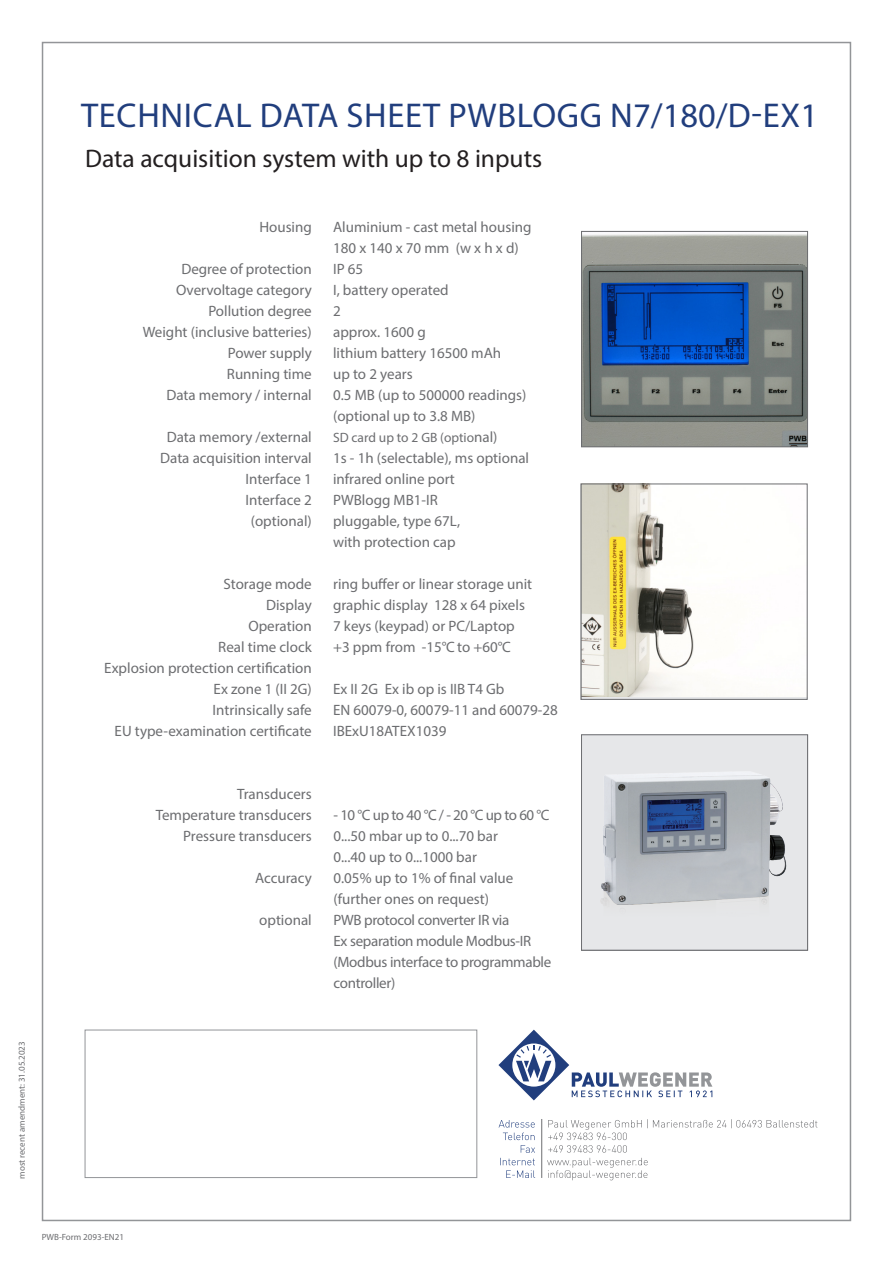
<style>
.page{position:relative;width:893px;height:1263px;background:#fff}
.page>*{position:absolute;margin:0;border:0;box-sizing:border-box;transform-origin:0 0}
.Headline_Rueckseite{font:34.5px "Myriad Pro";letter-spacing:.02em;color:#213e7d}
.t1{font:25.5px "Myriad Pro";color:#231f20}
.t2{font:15px "Myriad Pro";color:#6c6d70}
.t3{font:15px "Myriad Pro";letter-spacing:-.02em;color:#6c6d70}
.t4{font:15px "Myriad Pro";letter-spacing:-.03em;color:#6c6d70}
.t5{font:13.5px "Myriad Pro";color:#6c6d70}
.t6{font:9px "Myriad Pro";color:#6c6d70}
.s1{font-size:15px}
</style>
<div class="page">
<div style="left:85px;top:1030px;width:392px;height:148px;border:1px solid #939598"></div>
<svg style="left:499px;top:1120px;width:36px;height:58px"></svg>
<hr style="left:541px;top:1119px;width:1px;height:59px;background:#6c6d70">
<svg style="left:498px;top:1030px;width:214px;height:70px"></svg>
<img style="left:583px;top:234px;width:223px;height:211px">
<div style="left:581px;top:231px;width:227px;height:216px;border:1px solid #6c6d70"></div>
<svg style="left:547px;top:1119px;width:270px;height:61px"></svg>
<img style="left:583px;top:486px;width:111px;height:211px">
<div style="left:581px;top:484px;width:226px;height:216px;border:1px solid #6c6d70"></div>
<img style="left:583px;top:736px;width:223px;height:212px">
<div style="left:581px;top:734px;width:227px;height:216px;border:1px solid #6c6d70"></div>
<p class="t6" style="left:16px;top:1179px;width:139px;rotate:-90deg">most recent amendment: 31.05.2023</p>
<p class="Headline_Rueckseite" style="left:81px;top:94px;width:739px">TECHNICAL DATA SHEET PWBLOGG N7/180/D-EX1</p>
<p class="t1" style="left:85px;top:142px;width:459px">Data acquisition system with up to 8 inputs</p>
<p class="t2" style="left:259px;top:217px;width:54px">Housing</p>
<p class="t2" style="left:181px;top:259px;width:132px">Degree of protection</p>
<p class="t2" style="left:176px;top:280px;width:137px">Overvoltage category</p>
<p class="t2" style="left:208px;top:301px;width:105px">Pollution degree</p>
<p class="t2" style="left:143px;top:322px;width:171px">Weight (inclusive batteries)</p>
<p class="t2" style="left:228px;top:343px;width:86px">Power supply</p>
<p class="t2" style="left:227px;top:364px;width:86px">Running time</p>
<p class="t2" style="left:166px;top:385px;width:147px">Data memory / internal</p>
<p class="t2" style="left:167px;top:427px;width:147px">Data memory /external</p>
<p class="t2" style="left:160px;top:448px;width:153px">Data acquisition interval</p>
<p class="t2" style="left:245px;top:469px;width:68px">Interface 1</p>
<p class="t2" style="left:245px;top:490px;width:68px">Interface 2</p>
<p class="t2" style="left:251px;top:511px;width:63px">(optional)</p>
<p class="t2" style="left:223px;top:574px;width:90px">Storage mode</p>
<p class="t2" style="left:266px;top:595px;width:47px">Display</p>
<p class="t2" style="left:248px;top:616px;width:65px">Operation</p>
<p class="t2" style="left:218px;top:637px;width:95px">Real time clock</p>
<p class="t2" style="left:104px;top:658px;width:209px">Explosion protection certification</p>
<p class="t2" style="left:214px;top:679px;width:100px">Ex zone 1 (II 2G)</p>
<p class="t2" style="left:212px;top:700px;width:101px">Intrinsically safe</p>
<p class="t2" style="left:115px;top:721px;width:199px">EU type-examination certificate</p>
<p class="t2" style="left:237px;top:784px;width:76px">Transducers</p>
<p class="t2" style="left:156px;top:805px;width:158px">Temperature transducers</p>
<p class="t2" style="left:183px;top:826px;width:130px">Pressure transducers</p>
<p class="t2" style="left:255px;top:868px;width:58px">Accuracy</p>
<p class="t2" style="left:259px;top:910px;width:54px">optional</p>
<p class="t2" style="left:333px;top:217px;width:200px">Aluminium - cast metal housing</p>
<p class="t2" style="left:333px;top:238px;width:187px">180 x 140 x 70 mm (w x h x d)</p>
<p class="t2" style="left:333px;top:259px;width:32px">IP 65</p>
<p class="t2" style="left:333px;top:280px;width:117px">I, battery operated</p>
<p class="t2" style="left:333px;top:301px;width:9px">2</p>
<p class="t2" style="left:333px;top:322px;width:94px">approx. 1600 g</p>
<p class="t2" style="left:333px;top:343px;width:170px">lithium battery 16500 mAh</p>
<p class="t2" style="left:333px;top:364px;width:81px">up to 2 years</p>
<p class="t2" style="left:333px;top:385px;width:195px">0.5 MB (up to 500000 readings)</p>
<p class="t2" style="left:333px;top:406px;width:144px">(optional up to 3.8 MB)</p>
<p class="t5" style="left:333px;top:429px;width:166px">SD card up to 2 GB (optio<span class="s1">nal)</span></p>
<p class="t2" style="left:333px;top:448px;width:198px">1s - 1h (selectable), ms optional</p>
<p class="t2" style="left:333px;top:469px;width:123px">infrared online port</p>
<p class="t2" style="left:333px;top:490px;width:106px">PWBlogg MB1-IR</p>
<p class="t2" style="left:333px;top:511px;width:129px">pluggable, type 67L,</p>
<p class="t2" style="left:333px;top:532px;width:124px">with protection cap</p>
<p class="t2" style="left:333px;top:574px;width:201px">ring buffer or linear storage unit</p>
<p class="t2" style="left:333px;top:595px;width:193px">graphic display 128 x 64 pixels</p>
<p class="t2" style="left:333px;top:616px;width:183px">7 keys (keypad) or PC/Laptop</p>
<p class="t2" style="left:333px;top:637px;width:179px">+3 ppm from -15°C to +60°C</p>
<p class="t2" style="left:333px;top:679px;width:173px">Ex II 2G Ex ib op is IIB T4 Gb</p>
<p class="t2" style="left:333px;top:700px;width:226px">EN 60079-0, 60079-11 and 60079-28</p>
<p class="t2" style="left:333px;top:721px;width:115px">IBExU18ATEX1039</p>
<p class="t4" style="left:333px;top:805px;width:218px">- 10 °C up to 40 °C / - 20 °C up to 60 °C</p>
<p class="t2" style="left:333px;top:826px;width:166px">0...50 mbar up to 0...70 bar</p>
<p class="t2" style="left:333px;top:847px;width:145px">0...40 up to 0...1000 bar</p>
<p class="t2" style="left:333px;top:868px;width:181px">0.05% up to 1% of final value</p>
<p class="t2" style="left:333px;top:889px;width:157px">(further ones on request)</p>
<p class="t3" style="left:333px;top:910px;width:177px">PWB protocol converter IR via</p>
<p class="t3" style="left:333px;top:931px;width:199px">Ex separation module Modbus-IR</p>
<p class="t3" style="left:333px;top:952px;width:219px">(Modbus interface to programmable</p>
<p class="t3" style="left:333px;top:973px;width:63px">controller)</p>
<p class="t6" style="left:42px;top:1231px;width:84px">PWB-Form 2093-EN21</p>
</div>
